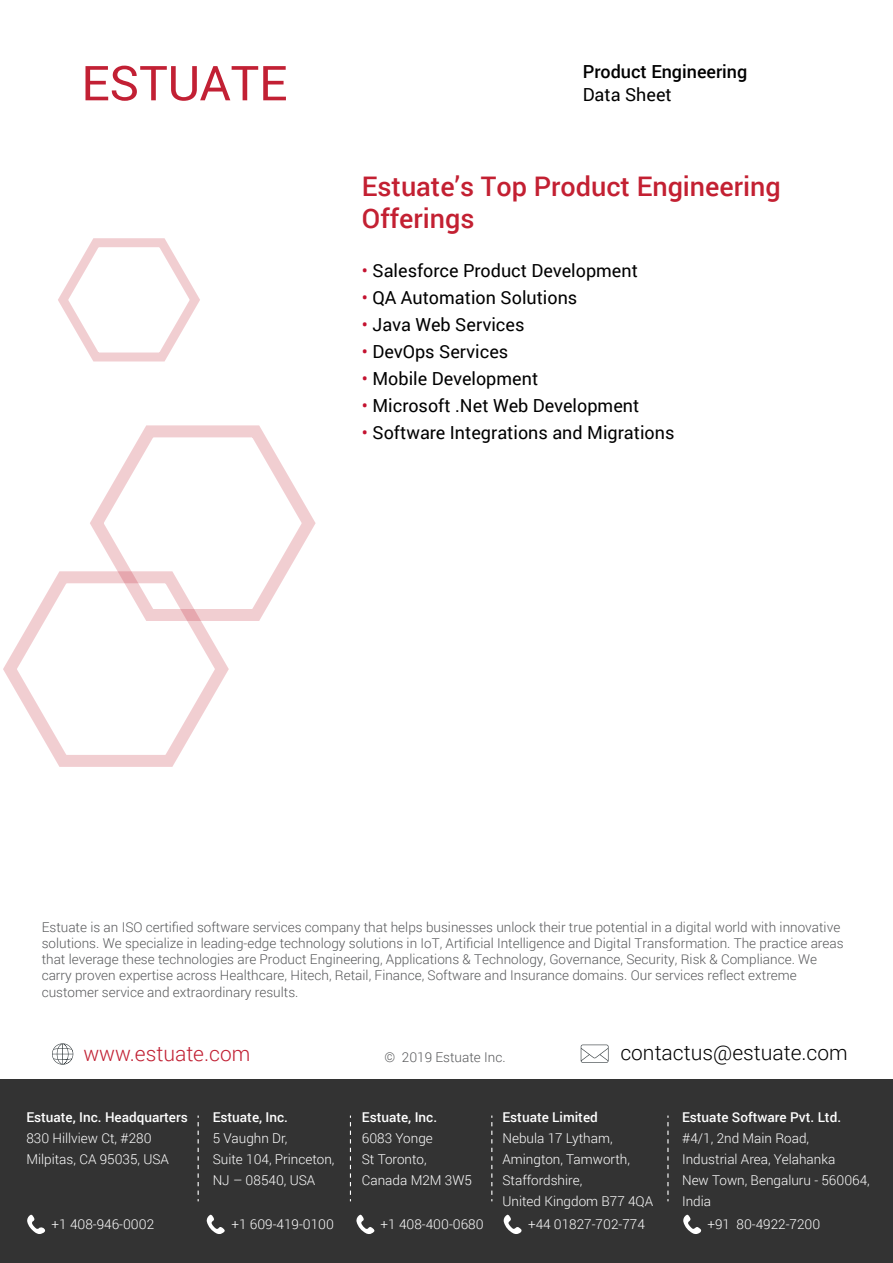
<style>
.page{position:relative;width:893px;height:1263px;background:#fff}
.page>*{position:absolute;margin:0;border:0;box-sizing:border-box;transform-origin:0 0}
.t1{font:500 27px/32.4px "Roboto";color:#c32032}
.t2{font:300 21px "Roboto";color:#000}
.t3{font:300 21px "Roboto";color:#c12033}
.t4{font:18px "Roboto";color:#000}
.t5{font:500 18px "Roboto";color:#000}
.t6{font:300 13.5px/16.2px "Roboto";color:#58595b}
.t7{font:300 13.5px/21px "Roboto";color:#fff}
.t8{font:500 13.5px "Roboto";color:#fff}
.s1{color:#c41230}
</style>
<div class="page">
<svg style="left:3px;top:425px;width:313px;height:342px"></svg>
<svg style="left:58px;top:238px;width:142px;height:123px"></svg>
<svg style="left:581px;top:1044px;width:27px;height:19px"></svg>
<svg style="left:52px;top:1043px;width:21px;height:22px"></svg>
<div style="left:0;top:1079px;width:893px;height:184px;background:#333"></div>
<svg style="left:683px;top:1214px;width:18px;height:20px"></svg>
<svg style="left:503px;top:1214px;width:19px;height:20px"></svg>
<svg style="left:27px;top:1214px;width:18px;height:20px"></svg>
<svg style="left:206px;top:1214px;width:19px;height:20px"></svg>
<svg style="left:356px;top:1214px;width:18px;height:20px"></svg>
<svg style="left:198px;top:1115px;width:1px;height:86px"></svg>
<svg style="left:350px;top:1115px;width:1px;height:86px"></svg>
<svg style="left:491px;top:1115px;width:1px;height:86px"></svg>
<svg style="left:667px;top:1115px;width:1px;height:86px"></svg>
<svg style="left:85px;top:66px;width:201px;height:35px"></svg>
<h3 class="t5" style="left:583px;top:59px;width:166px">Product Engineering</h3>
<h3 class="t4" style="left:583px;top:82px;width:91px">Data Sheet</h3>
<h1 class="t1" style="left:362px;top:169px;width:420px">Estuate’s Top Product Engineering<br>Offerings</h1>
<h3 class="t4" style="left:362px;top:257px;width:278px"><span class="s1">•</span> Salesforce Product Development</h3>
<h3 class="t4" style="left:362px;top:284px;width:217px"><span class="s1">•</span> QA Automation Solutions</h3>
<h3 class="t4" style="left:362px;top:311px;width:164px"><span class="s1">•</span> Java Web Services</h3>
<h3 class="t4" style="left:362px;top:338px;width:148px"><span class="s1">•</span> DevOps Services</h3>
<h3 class="t4" style="left:362px;top:365px;width:178px"><span class="s1">•</span> Mobile Development</h3>
<h3 class="t4" style="left:362px;top:392px;width:279px"><span class="s1">•</span> Microsoft .Net Web Development</h3>
<h3 class="t4" style="left:362px;top:419px;width:314px"><span class="s1">•</span> Software Integrations and Migrations</h3>
<p class="t6" style="left:42px;top:918px;width:803px">Estuate is an ISO certified software services company that helps businesses unlock their true potential in a digital world with innovative solutions. We specialize in leading-edge technology solutions in IoT, Artificial Intelligence and Digital Transformation. The practice areas that leverage these technologies are Product Engineering, Applications &amp; Technology, Governance, Security, Risk &amp; Compliance. We carry proven expertise across Healthcare, Hitech, Retail, Finance, Software and Insurance domains. Our services reflect extreme customer service and extraordinary results.</p>
<h2 class="t3" style="left:83px;top:1038px;width:168px">www.estuate.com</h2>
<p class="t6" style="left:384px;top:1048px;width:123px">© 2019 Estuate Inc.</p>
<h2 class="t2" style="left:620px;top:1038px;width:229px">contactus@estuate.com</h2>
<p class="t8" style="left:26px;top:1108px;width:163px">Estuate, Inc. Headquarters</p>
<p class="t7" style="left:26px;top:1127px;width:144px">830 Hillview Ct, #280<br>Milpitas, CA 95035, USA</p>
<p class="t8" style="left:213px;top:1107px;width:77px">Estuate, Inc.</p>
<p class="t7" style="left:213px;top:1127px;width:123px">5 Vaughn Dr,<br>Suite 104, Princeton,<br>NJ – 08540, USA</p>
<p class="t7" style="left:52px;top:1213px;width:104px">+1 408-946-0002</p>
<p class="t7" style="left:231px;top:1213px;width:104px">+1 609-419-0100</p>
<p class="t8" style="left:362px;top:1107px;width:77px">Estuate, Inc.</p>
<p class="t7" style="left:362px;top:1127px;width:112px">6083 Yonge<br>St Toronto,<br>Canada M2M 3W5</p>
<p class="t7" style="left:381px;top:1213px;width:104px">+1 408-400-0680</p>
<p class="t8" style="left:502px;top:1107px;width:97px">Estuate Limited</p>
<p class="t7" style="left:502px;top:1127px;width:152px">Nebula 17 Lytham,<br>Amington, Tamworth,<br>Staffordshire,<br>United Kingdom B77 4QA</p>
<p class="t7" style="left:528px;top:1213px;width:118px">+44 01827-702-774</p>
<p class="t8" style="left:682px;top:1108px;width:161px">Estuate Software Pvt. Ltd.</p>
<p class="t7" style="left:682px;top:1127px;width:189px">#4/1, 2nd Main Road,<br>Industrial Area, Yelahanka<br>New Town, Bengaluru - 560064,<br>India</p>
<p class="t7" style="left:707px;top:1213px;width:114px">+91 80-4922-7200</p>
</div>
